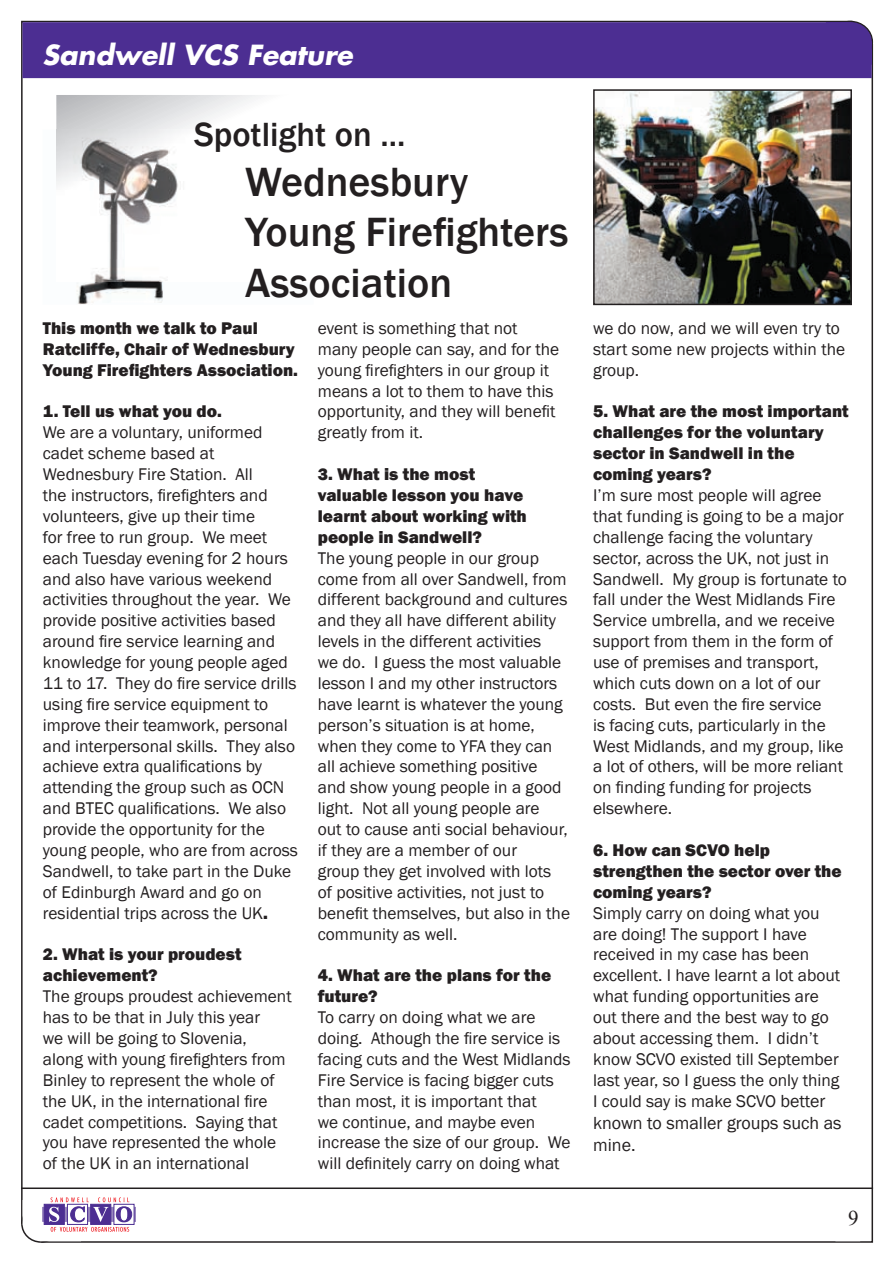
<style>
.page{position:relative;width:893px;height:1263px;background:#fff}
.page>*{position:absolute;margin:0;border:0;box-sizing:border-box;transform-origin:0 0}
.t1{font:500 42px/50.4px "Franklin Gothic";color:#231f20}
.t2{font:500 34.5px "Franklin Gothic";color:#231f20}
.t3{font:italic 700 27px "Futura Std";color:#fff}
.t4{font:21px "Times New Roman";color:#231f20}
.t5{font:18px/21.6px "Franklin Gothic";color:#231f20}
.t6{font:17.4px/20.9px "Franklin Gothic";color:#231f20}
.t7{font:800 17.4px/20.9px "Franklin Gothic";color:#231f20}
.s1{font-weight:800}
.s2{font-size:18px}
</style>
<div class="page">
<hr style="left:21px;top:1187px;width:852px;height:2px;background:#231f20">
<div style="left:23px;top:23px;width:848px;height:54px;background:#4c2e92"></div>
<div style="left:22px;top:22px;width:850px;height:56px;border:2px solid #4c2e92"></div>
<div style="left:854px;top:18px;width:24px;height:24px;background:#fff"></div>
<div style="left:828px;top:21px;width:44px;height:42px;background:#4c2e92;border-radius:50%"></div>
<div style="left:828px;top:21px;width:45px;height:42px;border:1px solid #231f20;border-radius:50%"></div>
<div style="left:828px;top:24px;width:20px;height:36px;background:#4c2e92"></div>
<div style="left:842px;top:43px;width:28px;height:20px;background:#4c2e92"></div>
<svg style="left:21px;top:1197px;width:115px;height:46px"></svg>
<img style="left:77px;top:281px;width:86px;height:24px">
<svg style="left:56px;top:95px;width:205px;height:35px"></svg>
<img style="left:56px;top:130px;width:123px;height:151px">
<img style="left:596px;top:92px;width:253px;height:210px">
<div style="left:593px;top:89px;width:259px;height:216px;border:2px solid #231f20"></div>
<h3 class="t3" style="left:43px;top:37px;width:312px">Sandwell VCS Feature</h3>
<h2 class="t2" style="left:194px;top:113px;width:213px">Spotlight on ...</h2>
<h1 class="t1" style="left:245px;top:157px;width:325px">Wednesbury<br>Young Firefighters<br>Association</h1>
<p class="t7" style="left:43px;top:318px;width:257px">This month we talk to Paul<br>Ratcliffe, Chair of Wednesbury<br>Young Firefighters Association.</p>
<p class="t7" style="left:43px;top:401px;width:181px">1. Tell us what you do.</p>
<p class="t6" style="left:43px;top:422px;width:257px">We are a voluntary, uniformed cadet scheme based at<br>Wednesbury Fire Station. All<br>the instructors, firefighters and volunteers, give up their time<br>for free to run group. We meet each Tuesday evening for 2 hours and also have various weekend activities throughout the year. We provide positive activities based around fire service learning and knowledge for young people aged<br>11 to 17. They do fire service drills using fire service equipment to improve their teamwork, personal and interpersonal skills. They also achieve extra qualifications by attending the group such as OCN and BTEC qualifications. We also provide the opportunity for the young people, who are from across<br>Sandwell, to take part in the Duke of Edinburgh Award and go on residential trips across the UK<span class="s1">.</span></p>
<p class="t7" style="left:43px;top:944px;width:200px">2. What is your proudest achievement?</p>
<p class="t6" style="left:43px;top:986px;width:250px">The groups proudest achievement has to be that in July this year<br>we will be going to Slovenia,<br>along with young firefighters from<br>Binley to represent the whole of the UK, in the international fire cadet competitions. Saying that you have represented the whole of the UK in an international</p>
<p class="t6" style="left:318px;top:318px;width:243px">event is something that not many people can say, and for the young firefighters in our group it means a lot to them to have this opportunity, and they will benefit greatly from it.</p>
<p class="t7" style="left:318px;top:464px;width:211px">3. What is the most valuable lesson you have learnt about working with people in Sandwell?</p>
<p class="t6" style="left:318px;top:548px;width:254px">The young people in our group come from all over Sandwell, from different background and cultures and they all have different ability levels in the different activities<br>we do. I guess the most valuable lesson I and my other instructors have learnt is whatever the young person’s situation is at home, when they come to YFA they can all achieve something positive<br>and show young people in a good light. Not all young people are<br>out to cause anti social behaviour, if they are a member of our<br>group they get involved with lots<br>of positive activities, not just to benefit themselves, but also in the community as well.</p>
<p class="t7" style="left:318px;top:965px;width:235px">4. What are the plans for the future?</p>
<p class="t6" style="left:318px;top:1007px;width:254px">To carry on doing what we are doing. Athough the fire service is facing cuts and the West Midlands<br>Fire Service is facing bigger cuts than most, it is important that<br>we continue, and maybe even increase the size of our group. We will definitely carry on doing what</p>
<p class="t6" style="left:593px;top:318px;width:254px">we do now, and we will even try to start some new projects within the group.</p>
<p class="t7" style="left:593px;top:401px;width:257px">5. What are the most important challenges for the voluntary sector in Sandwell in the coming years?</p>
<p class="t6" style="left:593px;top:485px;width:255px">I’m sure most people will agree that funding is going to be a major challenge facing the voluntary sector, across the UK, not just in<br>Sandwell. My group is fortunate to fall under the West Midlands Fire<br>Service umbrella, and we receive support from them in the form of use of premises and transport, which cuts down on a lot of our costs. But even the fire service<br>is facing cuts, particularly in the<br>West Midlands, and my group, like a lot of others, will be more reliant on finding funding for projects elsewhere.</p>
<p class="t7" style="left:593px;top:840px;width:250px">6. How can SCVO help strengthen the sector over the coming years?</p>
<p class="t6" style="left:593px;top:903px;width:249px">Simply carry on doing what you are doing! The support I have received in my case has been excellent. I have learnt a lot about what funding opportunities are out there and the best way to go about accessing them. I didn’t know SCVO existed till September last year, so I guess the only thing<br>I could say is make SCVO <span class="s2">better</span></p>
<p class="t5" style="left:593px;top:1112px;width:250px">known to smaller groups such as mine.</p>
<p class="t4" style="left:848px;top:1204px;width:12px">9</p>
</div>
